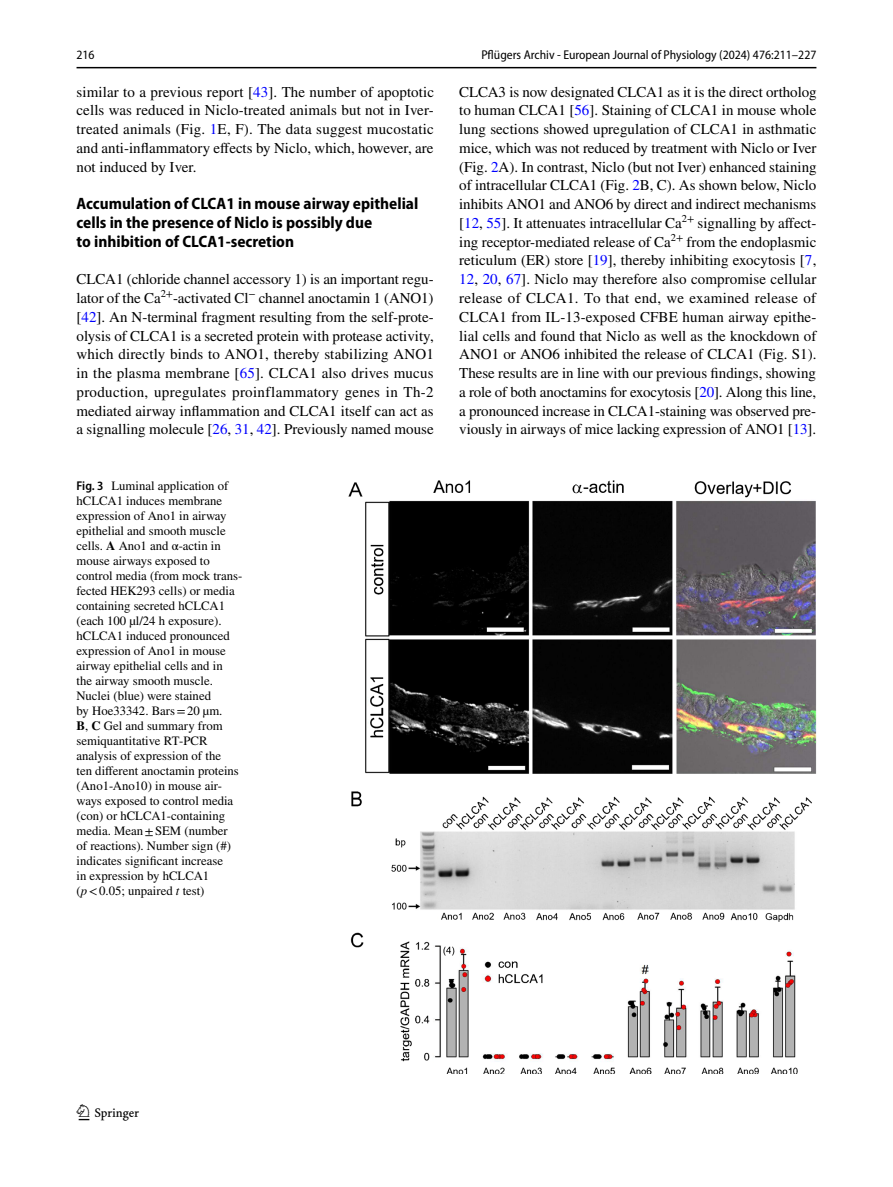
<style>
.page{position:relative;width:893px;height:1187px;background:#fff}
.page>*{position:absolute;margin:0;border:0;box-sizing:border-box;transform-origin:0 0}
.t1{font:22.5px "Springnew Regular 2";color:#000}
.t2{font:700 semi-condensed 16.5px/18.8px "Myriad Pro";color:#000}
.t3{font:15px/18.8px "STIX";color:#000;text-align:justify}
.t4{font:12.75px/15px "STIX";color:#000}
.t5{font:semi-condensed 12.75px "Myriad Pro";color:#000}
.s1{color:#00f}
.s2{font-family:"Myriad Pro";font-weight:600;font-stretch:semi-condensed}
.s3{font-weight:700}
.s4{font-style:italic}
</style>
<div class="page">
<hr style="left:77px;top:67px;width:739px;height:1px;background:#000">
<img style="left:349px;top:480px;width:467px;height:593px">
<p class="t5" style="left:77px;top:48px;width:20px">216</p>
<p class="t5" style="left:481px;top:48px;width:337px">Pflügers Archiv - European Journal of Physiology (2024) 476:211–227</p>
<p class="t3" style="left:77px;top:83px;width:359px">similar to a previous report [<span class="s1">43</span>]. The number of apoptotic cells was reduced in Niclo-treated animals but not in Iver&shy;treated animals (Fig. <span class="s1">1</span>E, F). The data suggest mucostatic and anti-inflammatory effects by Niclo, which, however, are not induced by Iver.</p>
<p class="t2" style="left:77px;top:194px;width:343px">Accumulation of CLCA1 in mouse airway epithelial cells in the presence of Niclo is possibly due<br>to inhibition of CLCA1‑secretion</p>
<p class="t3" style="left:77px;top:271px;width:359px">CLCA1 (chloride channel accessory 1) is an important regu&shy;lator of the Ca<sup>2+</sup>-activated Cl<sup>−</sup> channel anoctamin 1 (ANO1) [<span class="s1">42</span>]. An N-terminal fragment resulting from the self-prote&shy;olysis of CLCA1 is a secreted protein with protease activity, which directly binds to ANO1, thereby stabilizing ANO1 in the plasma membrane [<span class="s1">65</span>]. CLCA1 also drives mucus production, upregulates proinflammatory genes in Th-2 mediated airway inflammation and CLCA1 itself can act as a signalling molecule [<span class="s1">26</span>, <span class="s1">31</span>, <span class="s1">42</span>]. Previously named mouse</p>
<p class="t4" style="left:77px;top:479px;width:167px"><span class="s2">Fig. 3</span> Luminal application of hCLCA1 induces membrane expression of Ano1 in airway epithelial and smooth muscle cells. <span class="s3">A</span> Ano1 and α-actin in mouse airways exposed to control media (from mock trans&shy;fected HEK293 cells) or media containing secreted hCLCA1 (each 100 µl/24 h exposure). hCLCA1 induced pronounced expression of Ano1 in mouse airway epithelial cells and in<br>the airway smooth muscle.<br>Nuclei (blue) were stained<br>by Hoe33342. Bars=20 µm.<br><span class="s3">B</span>, <span class="s3">C</span> Gel and summary from semiquantitative RT-PCR analysis of expression of the<br>ten different anoctamin proteins (Ano1-Ano10) in mouse air&shy;ways exposed to control media (con) or hCLCA1-containing media. Mean±SEM (number<br>of reactions). Number sign (#) indicates significant increase<br>in expression by hCLCA1 (<span class="s4">p</span>&lt;0.05; unpaired <span class="s4">t</span> test)</p>
<p class="t3" style="left:459px;top:83px;width:359px">CLCA3 is now designated CLCA1 as it is the direct ortholog to human CLCA1 [<span class="s1">56</span>]. Staining of CLCA1 in mouse whole lung sections showed upregulation of CLCA1 in asthmatic mice, which was not reduced by treatment with Niclo or Iver (Fig. <span class="s1">2</span>A). In contrast, Niclo (but not Iver) enhanced staining of intracellular CLCA1 (Fig. <span class="s1">2</span>B, C). As shown below, Niclo inhibits ANO1 and ANO6 by direct and indirect mechanisms [<span class="s1">12</span>, <span class="s1">55</span>]. It attenuates intracellular Ca<sup>2+</sup> signalling by affect&shy;ing receptor-mediated release of Ca<sup>2+</sup> from the endoplasmic reticulum (ER) store [<span class="s1">19</span>], thereby inhibiting exocytosis [<span class="s1">7</span>, <span class="s1">12</span>, <span class="s1">20</span>, <span class="s1">67</span>]. Niclo may therefore also compromise cellular release of CLCA1. To that end, we examined release of CLCA1 from IL-13-exposed CFBE human airway epithe&shy;lial cells and found that Niclo as well as the knockdown of ANO1 or ANO6 inhibited the release of CLCA1 (Fig. S1).<br>These results are in line with our previous findings, showing a role of both anoctamins for exocytosis [<span class="s1">20</span>]. Along this line, a pronounced increase in CLCA1-staining was observed pre&shy;viously in airways of mice lacking expression of ANO1 [<span class="s1">13</span>].</p>
<h1 class="t1" style="left:79px;top:1104px;width:62px">1 3</h1>
</div>
